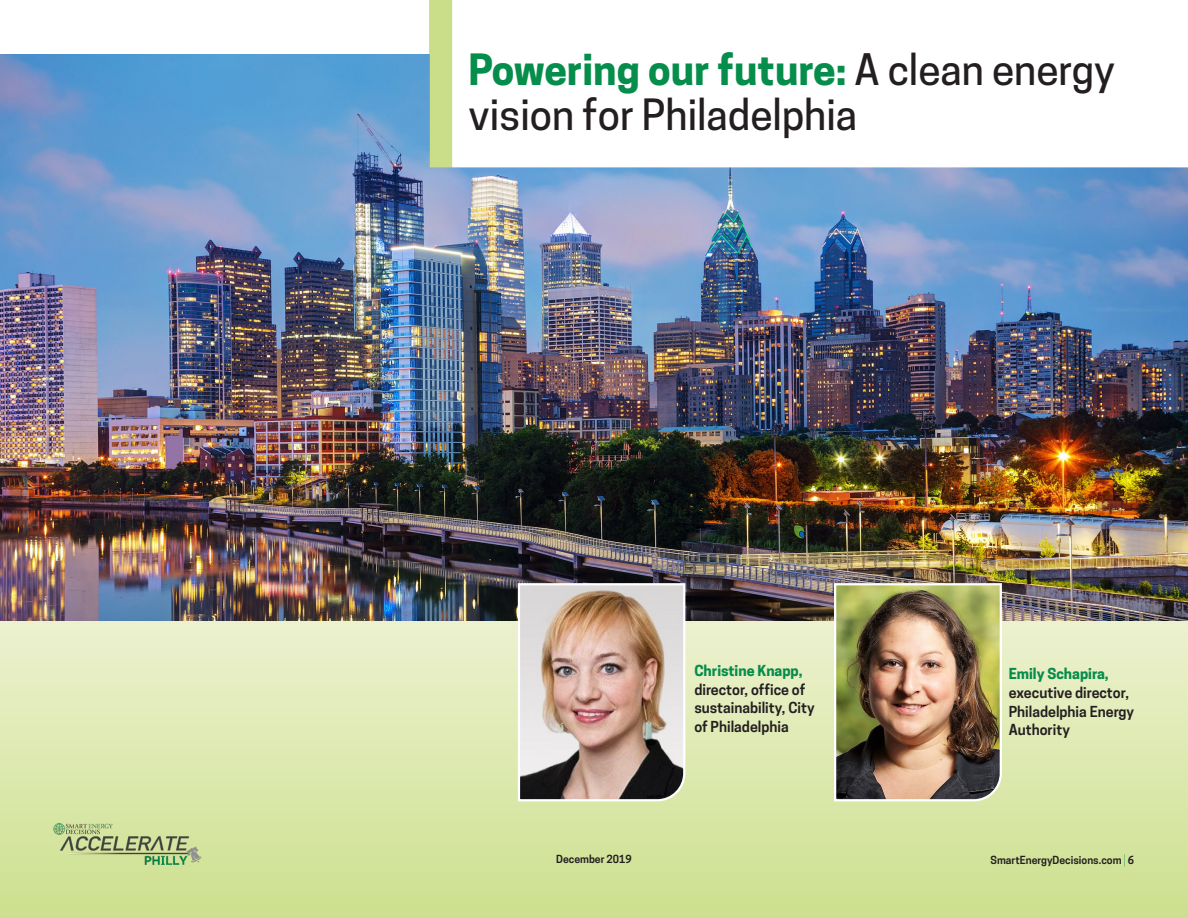
<style>
.page{position:relative;width:1188px;height:918px;background:#fff}
.page>*{position:absolute;margin:0;border:0;box-sizing:border-box;transform-origin:0 0}
.t1{font:500 40.5px/45px "Cooper Hewitt";color:#231f20}
.Head_Shot_Captions{font:600 14.25px/18.8px "Cooper Hewitt";color:#231f20}
.t2{font:600 10.5px "Cooper Hewitt";color:#231f20}
.s1{font-weight:700;color:#058d4b}
.s2{font-weight:300;font-size:12.6px;color:#058d4b}
</style>
<div class="page">
<div style="left:0;top:617px;width:1188px;height:301px;background:linear-gradient(to bottom,#edf2d0,#cce08e)"></div>
<svg style="left:429px;top:0;width:23px;height:54px"></svg>
<img style="left:53px;top:821px;width:151px;height:52px">
<img style="left:0;top:54px;width:1188px;height:567px">
<img style="left:833px;top:582px;width:170px;height:221px">
<img style="left:517px;top:582px;width:170px;height:221px">
<p class="t1" style="left:468px;top:48px;width:648px"><span class="s1">Powering our future:</span> A clean energy vision for Philadelphia</p>
<p class="t2" style="left:556px;top:853px;width:77px">December 2019</p>
<p class="Head_Shot_Captions" style="left:694px;top:661px;width:122px"><span class="s1">Christine Knapp, </span>director, office of sustainability, City of Philadelphia</p>
<p class="Head_Shot_Captions" style="left:1009px;top:665px;width:127px"><span class="s1">Emily Schapira, </span>executive director,<br>Philadelphia Energy<br>Authority</p>
<p class="t2" style="left:991px;top:854px;width:145px">SmartEnergyDecisions.com <span class="s2">|</span> 6</p>
</div>
